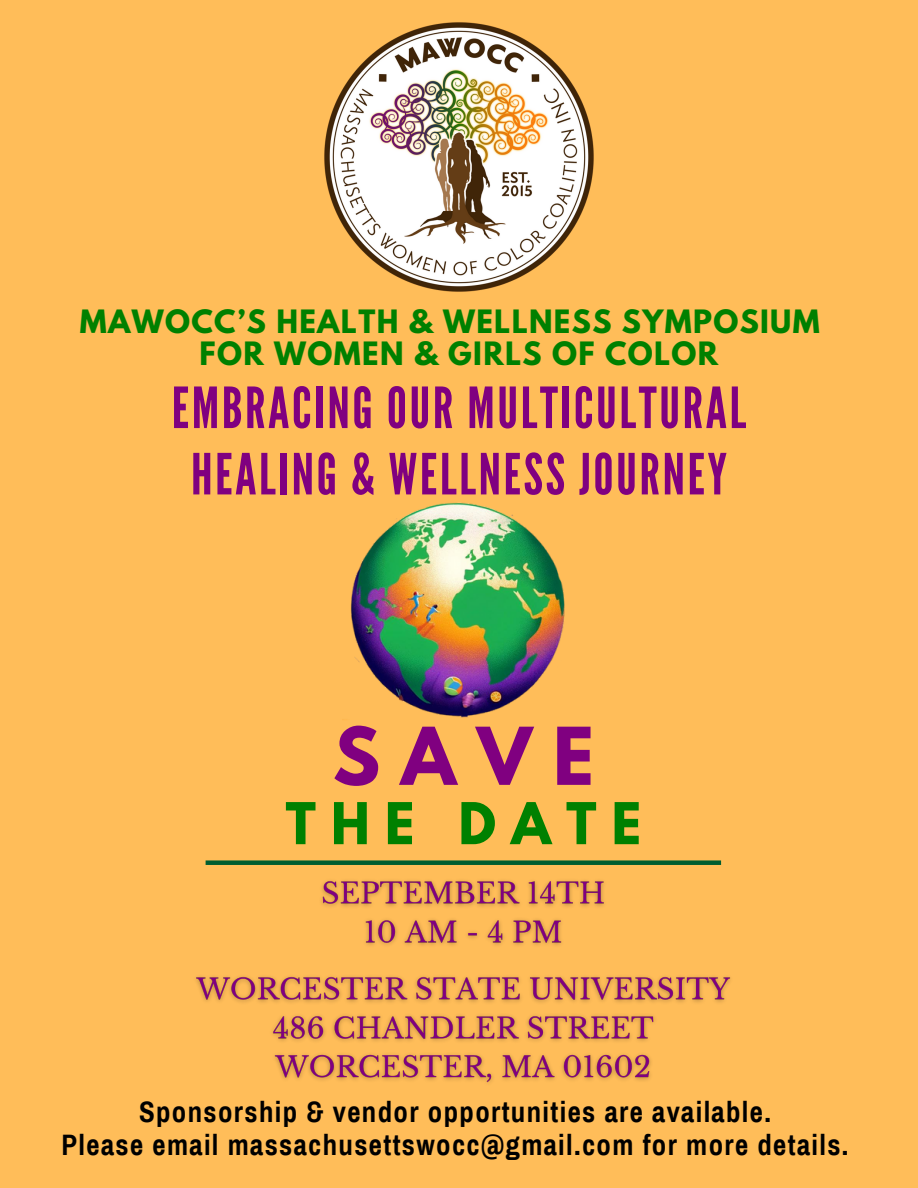
<style>
.page{position:relative;width:918px;height:1188px;background:#ffbd59}
.page>*{position:absolute;margin:0;border:0;box-sizing:border-box;transform-origin:0 0}
.t1{font:700 70.5px "League Spartan";color:#800080}
.t2{font:56.55px/66.3px "League Gothic";letter-spacing:.045em;color:#800080;text-align:center}
.t3{font:700 51px "League Spartan";letter-spacing:.295em;color:#008000}
.t4{font:700 28.8px "Archivo Narrow";letter-spacing:.045em;color:#000}
.t5{font:700 28.5px/32.7px "League Spartan";letter-spacing:.045em;color:#008000}
</style>
<div class="page">
<img style="left:324px;top:22px;width:270px;height:270px">
<div style="left:206px;top:860px;width:515px;height:5px;background:#005d30"></div>
<img style="left:196px;top:880px;width:535px;height:203px">
<img style="left:350px;top:502px;width:215px;height:216px">
<p class="t5" style="left:200px;top:309px;width:622px;text-indent:-120px">MAWOCC’S HEALTH &amp; WELLNESS SYMPOSIUM<br>FOR WOMEN &amp; GIRLS OF COLOR</p>
<h1 class="t2" style="left:172px;top:376px;width:576px">EMBRACING OUR MULTICULTURAL<br>HEALING &amp; WELLNESS JOURNEY</h1>
<h4 class="t1" style="left:333px;top:721px;width:263px">SAVE</h4>
<h3 class="t3" style="left:285px;top:798px;width:357px">THE DATE</h3>
<h2 class="t4" style="left:139px;top:1097px;width:633px">Sponsorship &amp; vendor opportunities are available.</h2>
<p class="t4" style="left:61px;top:1130px;width:789px">Please email massachusettswocc@gmail.com for more details.</p>
</div>
